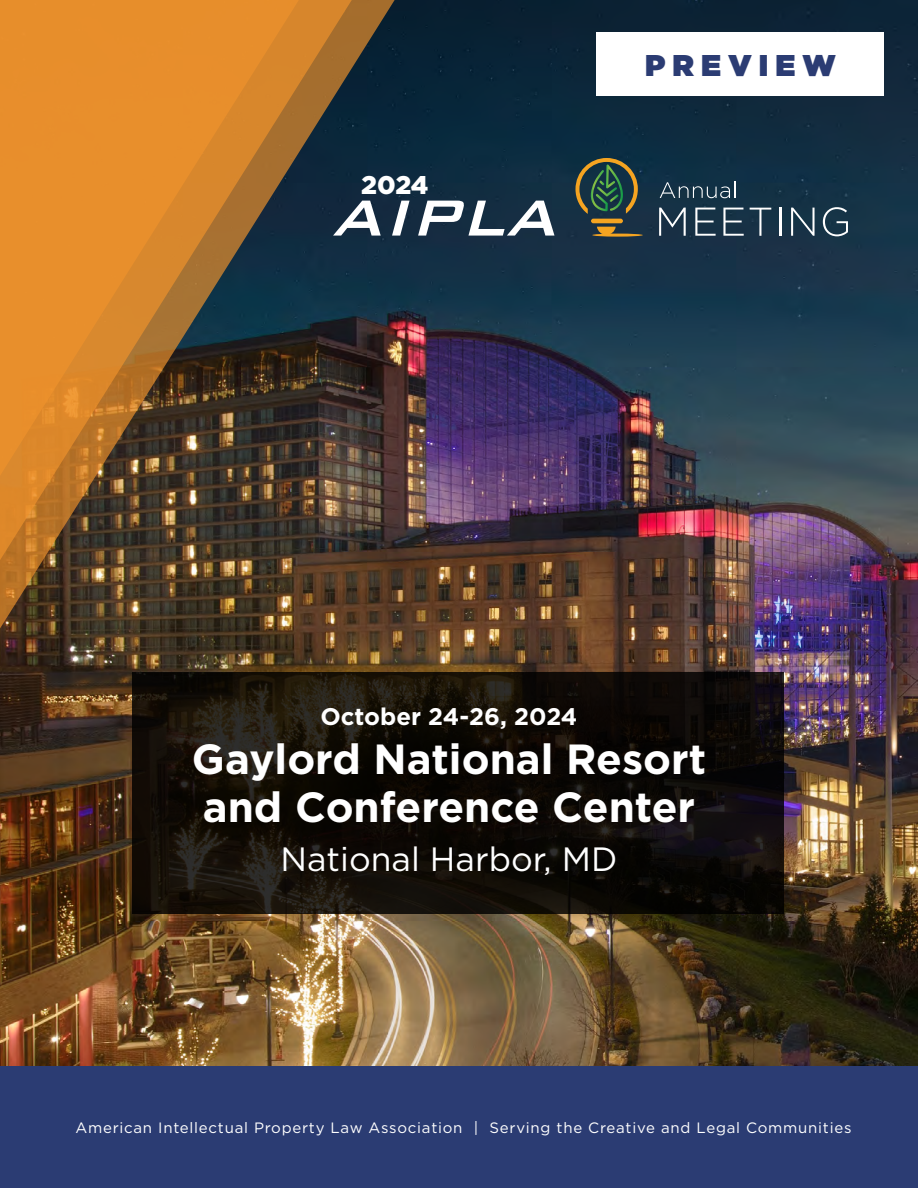
<style>
.page{position:relative;width:918px;height:1188px;background:#fff}
.page>*{position:absolute;margin:0;border:0;box-sizing:border-box;transform-origin:0 0}
.t1{font:700 42.15px/48.4px "Gotham";color:#fff}
.t2{font:33.75px "Gotham";color:#fff}
.t3{font:900 30px "Gotham";letter-spacing:.24em;color:#2b3c73}
.t4{font:900 25.5px "Gotham";color:#fff}
.t5{font:700 24px "Gotham";color:#fff}
.t6{font:15px "Gotham";letter-spacing:.05em;color:#fff}
</style>
<div class="page">
<img style="left:0;top:0;width:918px;height:1066px">
<div style="left:596px;top:32px;width:288px;height:64px;background:#fff"></div>
<svg style="left:660px;top:182px;width:76px;height:16px"></svg>
<svg style="left:659px;top:208px;width:27px;height:28px"></svg>
<svg style="left:695px;top:208px;width:21px;height:28px"></svg>
<svg style="left:723px;top:208px;width:21px;height:28px"></svg>
<svg style="left:750px;top:208px;width:21px;height:28px"></svg>
<hr style="left:779px;top:208px;width:2px;height:28px;background:#fff">
<svg style="left:791px;top:208px;width:24px;height:28px"></svg>
<svg style="left:823px;top:207px;width:25px;height:29px"></svg>
<svg style="left:406px;top:201px;width:4px;height:35px"></svg>
<svg style="left:418px;top:201px;width:136px;height:35px"></svg>
<hr style="left:592px;top:234px;width:51px;height:3px;background:#f5a421;border-radius:50%">
<svg style="left:597px;top:227px;width:19px;height:8px"></svg>
<hr style="left:591px;top:219px;width:32px;height:4px;background:#f5a421;border-radius:2px">
<svg style="left:575px;top:158px;width:63px;height:56px;background:#3e523e"></svg>
<div style="left:0;top:1066px;width:918px;height:122px;background:#2b3c73"></div>
<svg style="left:0;top:0;width:406px;height:763px;background:#81592d"></svg>
<svg style="left:133px;top:672px;width:651px;height:241px;background:#110d08"></svg>
<h3 class="t4" style="left:361px;top:167px;width:69px">2024</h3>
<h3 class="t3" style="left:645px;top:44px;width:192px">PREVIEW</h3>
<h3 class="t5" style="left:321px;top:701px;width:258px">October 24-26, 2024</h3>
<h1 class="t1" style="left:192px;top:734px;width:516px">Gaylord National Resort and Conference Center</h1>
<h2 class="t2" style="left:281px;top:837px;width:338px">National Harbor, MD</h2>
<p class="t6" style="left:76px;top:1118px;width:777px">American Intellectual Property Law Association | Serving the Creative and Legal Communities</p>
</div>
